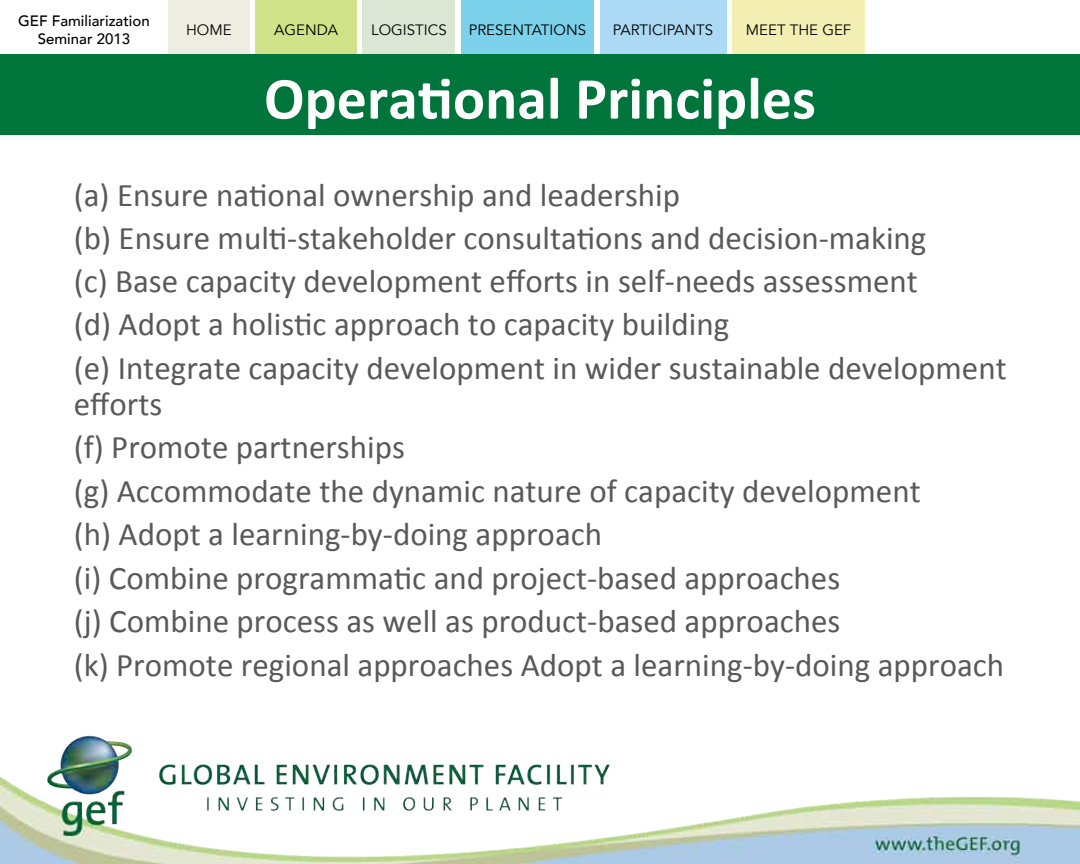
<style>
.page{position:relative;width:1080px;height:864px;background:#fff}
.page>*{position:absolute;margin:0;border:0;box-sizing:border-box;transform-origin:0 0}
.t1{font:700 60px "Calibri";color:#fff}
.t2{font:33px/43.5px "Calibri";color:#595959}
.t3{font:15px "Avenir";color:#000}
.t4{font:500 15px/18px "Avenir";color:#000;text-align:center}
</style>
<div class="page">
<div style="left:168px;top:0;width:82px;height:54px;background:#efede2"></div>
<div style="left:600px;top:0;width:126px;height:54px;background:#acdaf5"></div>
<div style="left:363px;top:0;width:92px;height:54px;background:#dbe7d4"></div>
<div style="left:732px;top:0;width:133px;height:54px;background:#f3efb3"></div>
<div style="left:256px;top:0;width:101px;height:54px;background:#d2e288"></div>
<div style="left:461px;top:0;width:133px;height:54px;background:#7bd2ea"></div>
<img style="left:0;top:735px;width:1080px;height:129px">
<div style="left:0;top:54px;width:1080px;height:81px;background:#00753b"></div>
<p class="t4" style="left:18px;top:10px;width:133px">GEF Familiarization<br>Seminar 2013</p>
<p class="t3" style="left:186px;top:20px;width:47px">HOME</p>
<p class="t3" style="left:274px;top:20px;width:65px">AGENDA</p>
<p class="t3" style="left:371px;top:20px;width:77px">LOGISTICS</p>
<p class="t3" style="left:469px;top:20px;width:119px">PRESENTATIONS</p>
<p class="t3" style="left:613px;top:20px;width:102px">PARTICIPANTS</p>
<p class="t3" style="left:746px;top:20px;width:107px">MEET THE GEF</p>
<h1 class="t1" style="left:264px;top:60px;width:553px">OperaMonal Principles</h1>
<p class="t2" style="left:74px;top:174px;width:934px">(a) Ensure na+onal ownership and leadership<br>(b) Ensure mul+--‐stakeholder consulta+ons and decision--‐making<br>(c) Base capacity development efforts in self--‐needs assessment<br>(d) Adopt a holis+c approach to capacity building<br>(e) Integrate capacity development in wider sustainable development</p>
<p class="t2" style="left:74px;top:382px;width:932px">efforts<br>(f) Promote partnerships<br>(g) Accommodate the dynamic nature of capacity development<br>(h) Adopt a learning--‐by--‐doing approach<br>(i) Combine programma+c and project--‐based approaches<br>(j) Combine process as well as product--‐based approaches<br>(k) Promote regional approaches Adopt a learning--‐by--‐doing approach</p>
</div>
